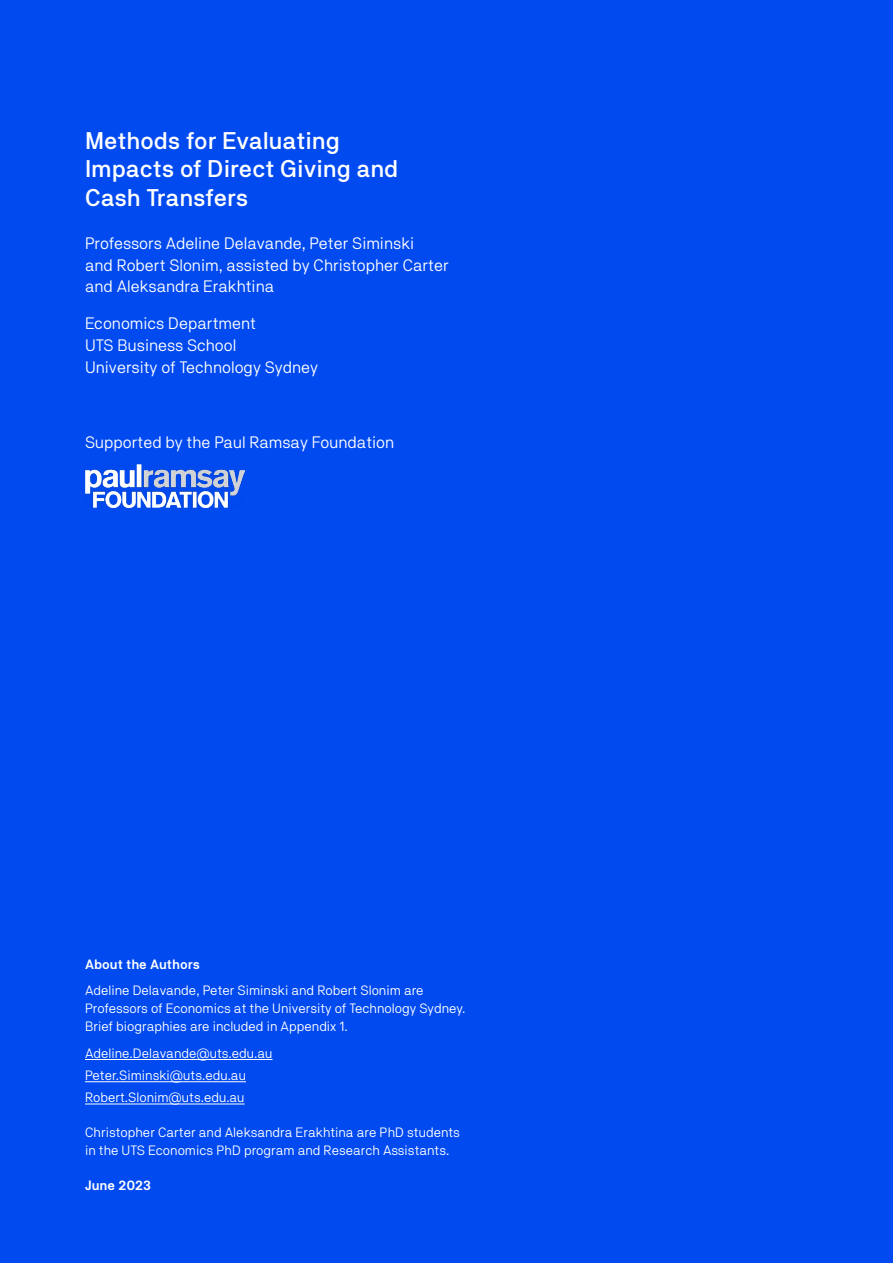
<style>
.page{position:relative;width:893px;height:1263px;background:#004af0}
.page>*{position:absolute;margin:0;border:0;box-sizing:border-box;transform-origin:0 0}
.t1{font:500 24px/28.5px "NB Akademie";color:#fff}
.t2{font:16.5px/21.8px "NB Akademie";color:#fff}
.t3{font:13.5px/18px "NB Akademie";color:#fff}
.t4{font:600 13.5px "NB Akademie";color:#fff}
</style>
<div class="page">
<hr style="left:85px;top:1059px;width:187px;height:1px;background:#fff">
<hr style="left:85px;top:1081px;width:161px;height:1px;background:#fff">
<hr style="left:85px;top:1104px;width:160px;height:1px;background:#fff">
<img style="left:85px;top:464px;width:159px;height:44px">
<h1 class="t1" style="left:85px;top:126px;width:315px">Methods for Evaluating<br>Impacts of Direct Giving and<br>Cash Transfers</h1>
<p class="t2" style="left:85px;top:232px;width:365px">Professors Adeline Delavande, Peter Siminski<br>and Robert Slonim, assisted by Christopher Carter and Aleksandra Erakhtina</p>
<p class="t2" style="left:85px;top:312px;width:235px">Economics Department<br>UTS Business School<br>University of Technology Sydney</p>
<p class="t2" style="left:85px;top:431px;width:311px">Supported by the Paul Ramsay Foundation</p>
<p class="t4" style="left:85px;top:956px;width:116px">About the Authors</p>
<p class="t3" style="left:85px;top:981px;width:382px">Adeline Delavande, Peter Siminski and Robert Slonim are<br>Professors of Economics at the University of Technology Sydney.<br>Brief biographies are included in Appendix 1.</p>
<p class="t3" style="left:85px;top:1041px;width:189px;line-height:22.2px">Adeline.Delavande@uts.edu.au<br>Peter.Siminski@uts.edu.au<br>Robert.Slonim@uts.edu.au</p>
<p class="t3" style="left:85px;top:1123px;width:376px">Christopher Carter and Aleksandra Erakhtina are PhD students in the UTS Economics PhD program and Research Assistants.</p>
<p class="t4" style="left:85px;top:1177px;width:68px">June 2023</p>
</div>
